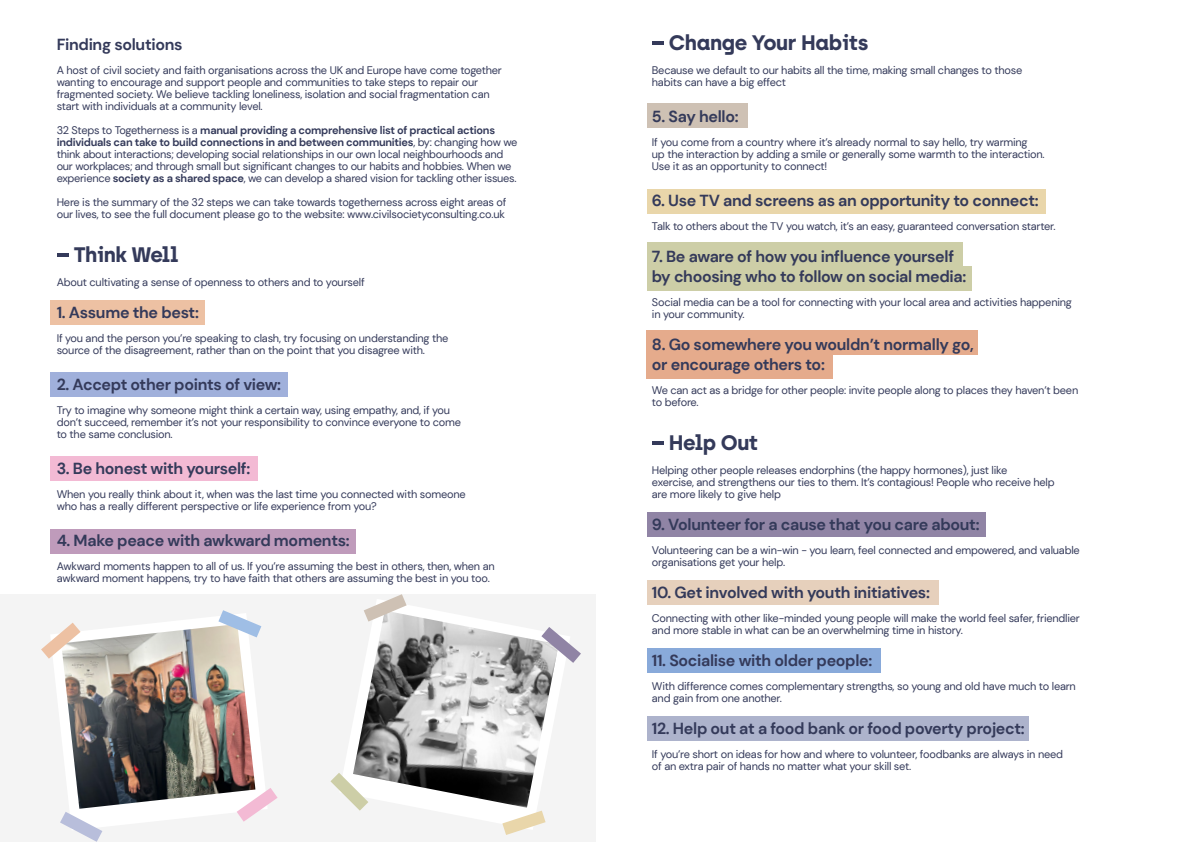
<style>
.page{position:relative;width:1191px;height:842px;background:#fff}
.page>*{position:absolute;margin:0;border:0;box-sizing:border-box;transform-origin:0 0}
.t1{font:700 21px "Archia";letter-spacing:-.02em;color:#343a5a}
.t2{font:700 16px/20px "DM Sans";letter-spacing:-.02em;color:#343a5a}
.t3{font:11px/12px "DM Sans";letter-spacing:-.02em;color:#343a5a}
.s1{font-weight:700}
</style>
<div class="page">
<div style="left:0;top:594px;width:595px;height:248px;background:#f4f4f4"></div>
<div style="left:50px;top:300px;width:155px;height:25px;background:#edc1a3"></div>
<div style="left:647px;top:242px;width:315px;height:25px;background:#cdcea7"></div>
<div style="left:647px;top:330px;width:331px;height:25px;background:#e5ab8c"></div>
<div style="left:647px;top:512px;width:338px;height:25px;background:#9084a5"></div>
<div style="left:647px;top:580px;width:291px;height:25px;background:#e6d0bc"></div>
<div style="left:647px;top:648px;width:233px;height:25px;background:#89aada"></div>
<div style="left:647px;top:716px;width:381px;height:25px;background:#adb3cc"></div>
<div style="left:647px;top:266px;width:324px;height:25px;background:#cdcea7"></div>
<div style="left:647px;top:354px;width:186px;height:25px;background:#e5ab8c"></div>
<div style="left:50px;top:372px;width:238px;height:25px;background:#a0b0db"></div>
<div style="left:50px;top:456px;width:208px;height:25px;background:#f3bad4"></div>
<div style="left:50px;top:529px;width:306px;height:25px;background:#bf9bbb"></div>
<div style="left:647px;top:103px;width:100px;height:25px;background:#cec1b4"></div>
<div style="left:647px;top:189px;width:398px;height:24px;background:#e9d6aa"></div>
<svg style="left:57px;top:253px;width:12px;height:3px"></svg>
<svg style="left:652px;top:41px;width:12px;height:3px"></svg>
<svg style="left:652px;top:441px;width:12px;height:3px"></svg>
<svg style="left:344px;top:604px;width:221px;height:219px"></svg>
<img style="left:353px;top:610px;width:205px;height:198px">
<svg style="left:364px;top:594px;width:42px;height:27px"></svg>
<svg style="left:330px;top:773px;width:38px;height:38px"></svg>
<svg style="left:541px;top:627px;width:40px;height:36px"></svg>
<svg style="left:502px;top:811px;width:43px;height:24px"></svg>
<svg style="left:53px;top:617px;width:212px;height:210px"></svg>
<img style="left:61px;top:624px;width:194px;height:185px">
<svg style="left:41px;top:623px;width:40px;height:36px"></svg>
<svg style="left:60px;top:812px;width:42px;height:30px"></svg>
<svg style="left:218px;top:610px;width:43px;height:27px"></svg>
<svg style="left:237px;top:788px;width:40px;height:34px"></svg>
<h2 class="t2" style="left:57px;top:34px;width:127px">Finding solutions</h2>
<p class="t3" style="left:57px;top:64px;width:447px">A host of civil society and faith organisations across the UK and Europe have come together wanting to encourage and support people and communities to take steps to repair our fragmented society. We believe tackling loneliness, isolation and social fragmentation can start with individuals at a community level.</p>
<p class="t3" style="left:57px;top:124px;width:462px">32 Steps to Togetherness is a <span class="s1">manual providing a comprehensive list of practical actions individuals can take to build connections in and between communities</span>, by: changing how we think about interactions; developing social relationships in our own local neighbourhoods and our workplaces; and through small but significant changes to our habits and hobbies. When we experience <span class="s1">society as a shared space</span>, we can develop a shared vision for tackling other issues.</p>
<p class="t3" style="left:57px;top:196px;width:451px">Here is the summary of the 32 steps we can take towards togetherness across eight areas of our lives, to see the full document please go to the website: www.civilsocietyconsulting.co.uk</p>
<h1 class="t1" style="left:74px;top:241px;width:106px">Think Well</h1>
<p class="t3" style="left:57px;top:276px;width:309px">About cultivating a sense of openness to others and to yourself</p>
<h2 class="t2" style="left:57px;top:302px;width:144px">1. Assume the best:</h2>
<p class="t3" style="left:57px;top:332px;width:393px">If you and the person you’re speaking to clash, try focusing on understanding the source of the disagreement, rather than on the point that you disagree with.</p>
<h2 class="t2" style="left:57px;top:374px;width:226px">2. Accept other points of view:</h2>
<p class="t3" style="left:57px;top:404px;width:406px">Try to imagine why someone might think a certain way, using empathy, and, if you don’t succeed, remember it’s not your responsibility to convince everyone to come to the same conclusion.</p>
<h2 class="t2" style="left:57px;top:458px;width:195px">3. Be honest with yourself:</h2>
<p class="t3" style="left:57px;top:488px;width:410px">When you really think about it, when was the last time you connected with someone who has a really different perspective or life experience from you?</p>
<h2 class="t2" style="left:57px;top:530px;width:294px">4. Make peace with awkward moments:</h2>
<p class="t3" style="left:57px;top:560px;width:439px">Awkward moments happen to all of us. If you’re assuming the best in others, then, when an awkward moment happens, try to have faith that others are assuming the best in you too.</p>
<h1 class="t1" style="left:669px;top:29px;width:201px">Change Your Habits</h1>
<p class="t3" style="left:652px;top:64px;width:372px">Because we default to our habits all the time, making small changes to those habits can have a big effect</p>
<h2 class="t2" style="left:652px;top:106px;width:88px">5. Say hello:</h2>
<p class="t3" style="left:652px;top:136px;width:394px">If you come from a country where it’s already normal to say hello, try warming<br>up the interaction by adding a smile or generally some warmth to the interaction.<br>Use it as an opportunity to connect!</p>
<h2 class="t2" style="left:652px;top:190px;width:388px">6. Use TV and screens as an opportunity to connect:</h2>
<p class="t3" style="left:652px;top:220px;width:405px">Talk to others about the TV you watch, it’s an easy, guaranteed conversation starter.</p>
<h2 class="t2" style="left:652px;top:246px;width:316px">7. Be aware of how you influence yourself by choosing who to follow on social media:</h2>
<p class="t3" style="left:652px;top:296px;width:421px">Social media can be a tool for connecting with your local area and activities happening in your community.</p>
<h2 class="t2" style="left:652px;top:334px;width:323px">8. Go somewhere you wouldn’t normally go, or encourage others to:</h2>
<p class="t3" style="left:652px;top:384px;width:428px">We can act as a bridge for other people: invite people along to places they haven’t been to before.</p>
<h1 class="t1" style="left:669px;top:429px;width:91px">Help Out</h1>
<p class="t3" style="left:652px;top:464px;width:404px">Helping other people releases endorphins (the happy hormones), just like<br>exercise, and strengthens our ties to them. It’s contagious! People who receive help are more likely to give help</p>
<h2 class="t2" style="left:652px;top:514px;width:329px">9. Volunteer for a cause that you care about:</h2>
<p class="t3" style="left:652px;top:544px;width:429px">Volunteering can be a win-win - you learn, feel connected and empowered, and valuable organisations get your help.</p>
<h2 class="t2" style="left:652px;top:582px;width:279px">10. Get involved with youth initiatives:</h2>
<p class="t3" style="left:652px;top:612px;width:429px">Connecting with other like-minded young people will make the world feel safer, friendlier and more stable in what can be an overwhelming time in history.</p>
<h2 class="t2" style="left:652px;top:650px;width:222px">11. Socialise with older people:</h2>
<p class="t3" style="left:652px;top:680px;width:425px">With difference comes complementary strengths, so young and old have much to learn and gain from one another.</p>
<h2 class="t2" style="left:652px;top:718px;width:374px">12. Help out at a food bank or food poverty project:</h2>
<p class="t3" style="left:652px;top:748px;width:413px">If you’re short on ideas for how and where to volunteer, foodbanks are always in need of an extra pair of hands no matter what your skill set.</p>
</div>
